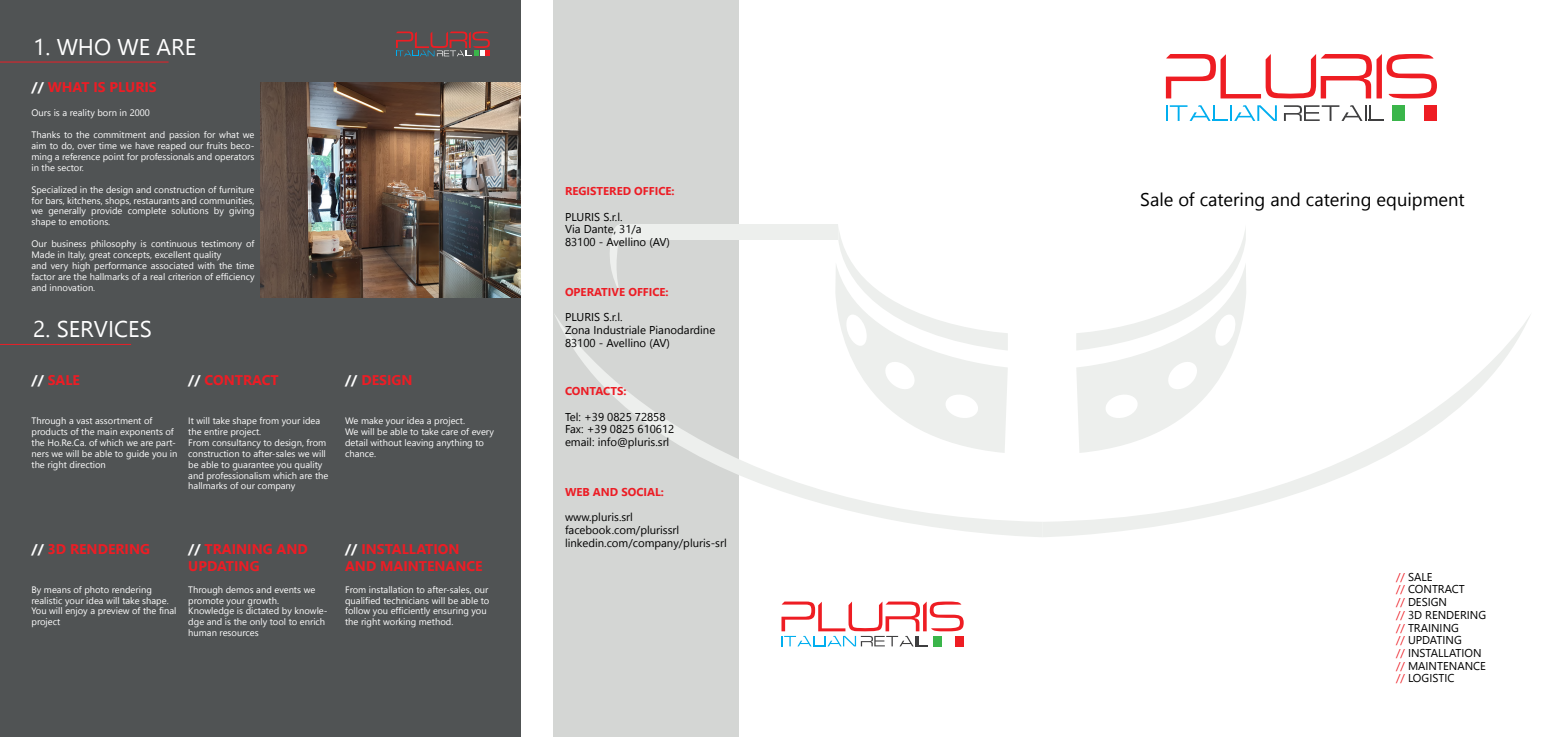
<style>
.page{position:relative;width:1563px;height:737px;background:#fff}
.page>*{position:absolute;margin:0;border:0;box-sizing:border-box;transform-origin:0 0}
.t1{font:22.75px "Nirmala UI";color:#fff}
.t2{font:18.38px "Nirmala UI";color:#000}
.t3{font:700 14px/16.8px "Nirmala UI";color:#ec1d25}
.t4{font:11.38px/12.7px "Nirmala UI";color:#000}
.t5{font:700 11.38px "Nirmala UI";color:#ec1d25}
.t6{font:9.36px/10.9px "Nirmala UI";color:#fff}
.s1{color:#fff}
.s2{color:#ec1d25}
</style>
<div class="page">
<div style="left:0;top:0;width:520px;height:737px;background:#505354"></div>
<div style="left:553px;top:0;width:185px;height:737px;background:#d4d6d4"></div>
<svg style="left:1042px;top:316px;width:488px;height:221px"></svg>
<svg style="left:555px;top:312px;width:487px;height:225px"></svg>
<svg style="left:1076px;top:228px;width:170px;height:225px"></svg>
<div style="left:619px;top:224px;width:219px;height:16px;background:#edefed"></div>
<svg style="left:610px;top:225px;width:9px;height:65px"></svg>
<svg style="left:835px;top:228px;width:173px;height:225px"></svg>
<hr style="left:0;top:62px;width:169px;height:1px;background:#eb1f27">
<hr style="left:0;top:344px;width:131px;height:1px;background:#eb1f27">
<img style="left:260px;top:82px;width:261px;height:215px">
<svg style="left:1166px;top:54px;width:271px;height:44px"></svg>
<div style="left:1391px;top:105px;width:13px;height:16px;background:#3ab54a"></div>
<div style="left:1424px;top:105px;width:13px;height:16px;background:#ee1d23"></div>
<svg style="left:1166px;top:105px;width:111px;height:16px"></svg>
<svg style="left:1284px;top:105px;width:100px;height:16px"></svg>
<svg style="left:781px;top:601px;width:182px;height:45px"></svg>
<svg style="left:396px;top:32px;width:94px;height:25px"></svg>
<p class="t1" style="left:33px;top:28px;width:165px">1. WHO WE ARE</p>
<p class="t3" style="left:32px;top:78px;width:127px"><span class="s1">//</span> WHAT IS PLURIS</p>
<p class="t6" style="left:32px;top:107px;width:120px">Ours is a reality born in 2000</p>
<p class="t6" style="left:32px;top:128px;width:224px;text-align:justify">Thanks to the commitment and passion for what we aim to do, over time we have reaped our fruits beco&shy;ming a reference point for professionals and operators in the sector.</p>
<p class="t6" style="left:32px;top:183px;width:224px">Specialized in the design and construction of furniture</p>
<p class="t6" style="left:32px;top:194px;width:224px;text-align:justify">for bars, kitchens, shops, restaurants and communities, we generally provide complete solutions by giving shape to emotions.</p>
<p class="t6" style="left:32px;top:238px;width:224px">Our business philosophy is continuous testimony of<br>Made in Italy, great concepts, excellent quality</p>
<p class="t6" style="left:32px;top:260px;width:224px;text-align:justify">and very high performance associated with the time factor are the hallmarks of a real criterion of efficiency and innovation.</p>
<p class="t1" style="left:33px;top:311px;width:120px">2. SERVICES</p>
<p class="t3" style="left:32px;top:371px;width:50px"><span class="s1">//</span> SALE</p>
<p class="t6" style="left:32px;top:414px;width:147px">Through a vast assortment of products of the main exponents of the Ho.Re.Ca. of which we are part&shy;ners we will be able to guide you in the right direction</p>
<p class="t3" style="left:188px;top:371px;width:92px"><span class="s1">//</span> CONTRACT</p>
<p class="t6" style="left:188px;top:414px;width:133px">It will take shape from your idea</p>
<p class="t6" style="left:188px;top:425px;width:142px">the entire project.<br>From consultancy to design, from construction to after-sales we will be able to guarantee you quality and professionalism which are the hallmarks of our company</p>
<p class="t3" style="left:345px;top:371px;width:69px"><span class="s1">//</span> DESIGN</p>
<p class="t6" style="left:345px;top:414px;width:121px">We make your idea a project.</p>
<p class="t6" style="left:345px;top:425px;width:150px">We will be able to take care of every detail without leaving anything to chance.</p>
<p class="t3" style="left:32px;top:540px;width:120px"><span class="s1">//</span> 3D RENDERING</p>
<p class="t6" style="left:32px;top:583px;width:122px">By means of photo rendering</p>
<p class="t6" style="left:32px;top:594px;width:139px">realistic your idea will take shape.</p>
<p class="t6" style="left:32px;top:605px;width:146px">You will enjoy a preview of the final project</p>
<p class="t3" style="left:188px;top:540px;width:121px"><span class="s1">//</span> TRAINING AND<br>UPDATING</p>
<p class="t6" style="left:188px;top:583px;width:141px">Through demos and events we promote your growth.<br>Knowledge is dictated by knowle&shy;dge and is the only tool to enrich human resources</p>
<p class="t3" style="left:345px;top:540px;width:139px"><span class="s1">//</span> INSTALLATION<br>AND MAINTENANCE</p>
<p class="t6" style="left:345px;top:583px;width:146px">From installation to after-sales, our qualified technicians will be able to follow you efficiently ensuring you the right working method.</p>
<p class="t5" style="left:565px;top:182px;width:111px">REGISTERED OFFICE:</p>
<p class="t4" style="left:565px;top:209px;width:59px">PLURIS S.r.l.</p>
<p class="t4" style="left:565px;top:222px;width:78px">Via Dante, 31/a</p>
<p class="t4" style="left:565px;top:235px;width:106px">83100 - Avellino (AV)</p>
<p class="t5" style="left:565px;top:282px;width:105px">OPERATIVE OFFICE:</p>
<p class="t4" style="left:565px;top:310px;width:59px">PLURIS S.r.l.</p>
<p class="t4" style="left:565px;top:323px;width:152px">Zona Industriale Pianodardine</p>
<p class="t4" style="left:565px;top:335px;width:106px">83100 - Avellino (AV)</p>
<p class="t5" style="left:565px;top:382px;width:63px">CONTACTS:</p>
<p class="t4" style="left:565px;top:409px;width:102px">Tel: +39 0825 72858</p>
<p class="t4" style="left:565px;top:422px;width:111px">Fax: +39 0825 610612</p>
<p class="t4" style="left:565px;top:435px;width:106px">email: info@pluris.srl</p>
<p class="t5" style="left:565px;top:482px;width:101px">WEB AND SOCIAL:</p>
<p class="t4" style="left:565px;top:510px;width:69px">www.pluris.srl</p>
<p class="t4" style="left:565px;top:523px;width:116px">facebook.com/plurissrl</p>
<p class="t4" style="left:565px;top:535px;width:163px">linkedin.com/company/pluris-srl</p>
<p class="t2" style="left:1140px;top:185px;width:326px">Sale of catering and catering equipment</p>
<p class="t4" style="left:1396px;top:569px;width:70px"><span class="s2">//</span> SALE<br><span class="s2">//</span> CONTRACT</p>
<p class="t4" style="left:1396px;top:595px;width:53px"><span class="s2">//</span> DESIGN</p>
<p class="t4" style="left:1396px;top:607px;width:92px"><span class="s2">//</span> 3D RENDERING</p>
<p class="t4" style="left:1396px;top:620px;width:64px"><span class="s2">//</span> TRAINING</p>
<p class="t4" style="left:1396px;top:633px;width:67px"><span class="s2">//</span> UPDATING</p>
<p class="t4" style="left:1396px;top:646px;width:87px"><span class="s2">//</span> INSTALLATION</p>
<p class="t4" style="left:1396px;top:658px;width:91px"><span class="s2">//</span> MAINTENANCE</p>
<p class="t4" style="left:1396px;top:671px;width:60px"><span class="s2">//</span> LOGISTIC</p>
</div>
